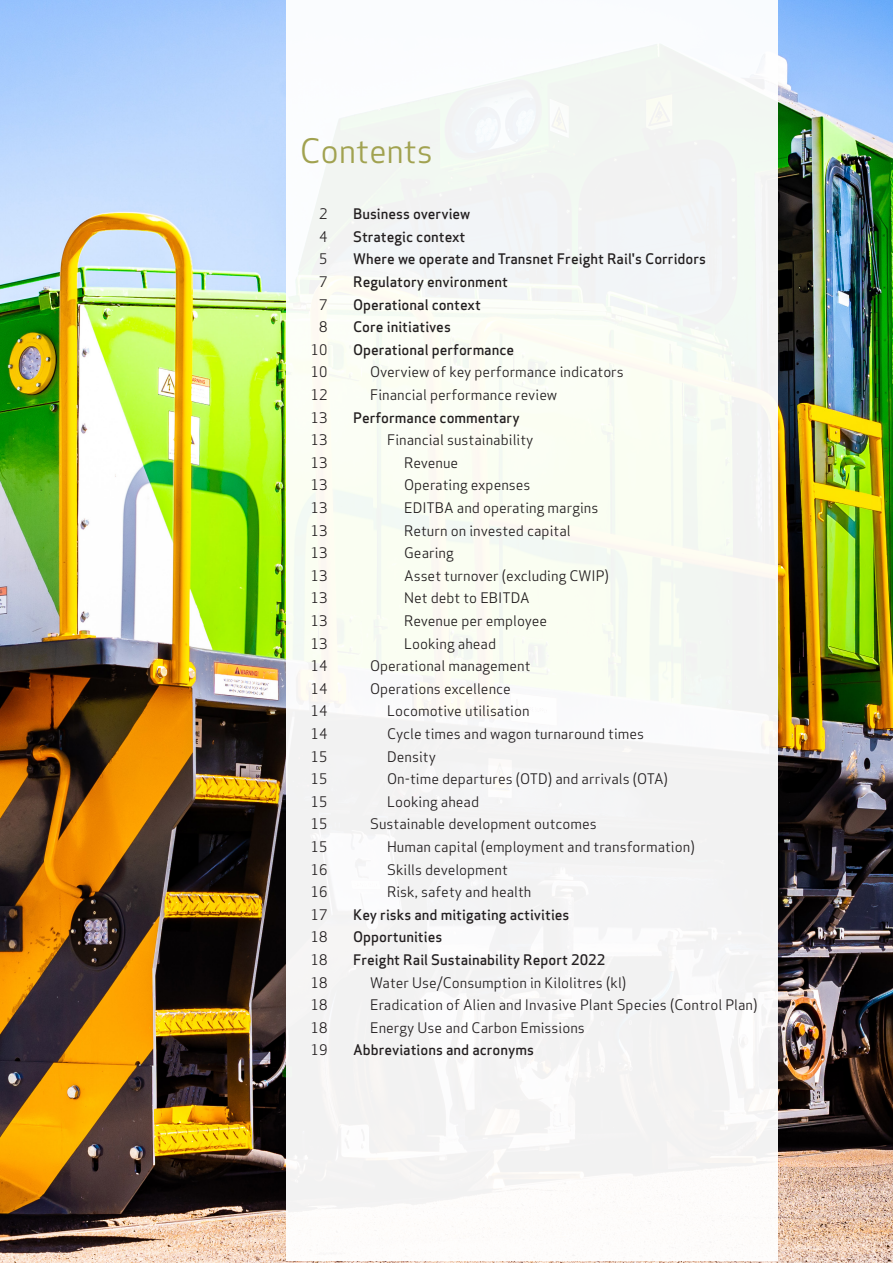
<style>
.page{position:relative;width:893px;height:1263px;background:#fff}
.page>*{position:absolute;margin:0;border:0;box-sizing:border-box;transform-origin:0 0}
.t1{font:33px "Apex Sans";letter-spacing:-.01em;color:#a1a250}
._2018___body_copy{font:14.25px "Apex Sans";color:#231f20}
._2018___body_copy-2{font:500 14.25px "Apex Sans";color:#231f20}
._2019___body_copy{font:14.25px "Apex Sans";letter-spacing:-.005em;color:#231f20}
</style>
<div class="page">
<img style="left:0;top:0;width:893px;height:1263px">
<div style="left:286px;top:0;width:491px;height:1260px;background:#f5f7f3"></div>
<p class="t1" style="left:300px;top:124px;width:135px">Contents</p>
<p class="_2019___body_copy" style="left:319px;top:202px;width:10px">2</p>
<p class="_2018___body_copy-2" style="left:353px;top:201px;width:119px">Business overview</p>
<p class="_2019___body_copy" style="left:319px;top:225px;width:10px">4</p>
<p class="_2018___body_copy-2" style="left:353px;top:224px;width:114px">Strategic context</p>
<p class="_2019___body_copy" style="left:319px;top:248px;width:10px">5</p>
<p class="_2018___body_copy-2" style="left:353px;top:247px;width:355px">Where we operate and Transnet Freight Rail's Corridors</p>
<p class="_2019___body_copy" style="left:319px;top:270px;width:10px">7</p>
<p class="_2018___body_copy-2" style="left:353px;top:269px;width:156px">Regulatory environment</p>
<p class="_2019___body_copy" style="left:319px;top:293px;width:10px">7</p>
<p class="_2018___body_copy-2" style="left:353px;top:292px;width:129px">Operational context</p>
<p class="_2019___body_copy" style="left:319px;top:315px;width:10px">8</p>
<p class="_2018___body_copy-2" style="left:353px;top:314px;width:99px">Core initiatives</p>
<p class="_2019___body_copy" style="left:311px;top:338px;width:18px">10</p>
<p class="_2018___body_copy-2" style="left:353px;top:337px;width:163px">Operational performance</p>
<p class="_2019___body_copy" style="left:311px;top:360px;width:18px">10</p>
<p class="_2018___body_copy" style="left:370px;top:360px;width:255px">Overview of key performance indicators</p>
<p class="_2019___body_copy" style="left:311px;top:383px;width:18px">12</p>
<p class="_2018___body_copy" style="left:370px;top:383px;width:189px">Financial performance review</p>
<p class="_2019___body_copy" style="left:311px;top:406px;width:18px">13</p>
<p class="_2018___body_copy-2" style="left:353px;top:405px;width:168px">Performance commentary</p>
<p class="_2019___body_copy" style="left:311px;top:428px;width:18px">13</p>
<p class="_2018___body_copy" style="left:387px;top:428px;width:148px">Financial sustainability</p>
<p class="_2019___body_copy" style="left:311px;top:451px;width:18px">13</p>
<p class="_2018___body_copy" style="left:404px;top:451px;width:56px">Revenue</p>
<p class="_2019___body_copy" style="left:311px;top:473px;width:18px">13</p>
<p class="_2018___body_copy" style="left:404px;top:473px;width:128px">Operating expenses</p>
<p class="_2019___body_copy" style="left:311px;top:496px;width:18px">13</p>
<p class="_2018___body_copy" style="left:404px;top:496px;width:196px">EDITBA and operating margins</p>
<p class="_2019___body_copy" style="left:311px;top:519px;width:18px">13</p>
<p class="_2018___body_copy" style="left:404px;top:519px;width:168px">Return on invested capital</p>
<p class="_2019___body_copy" style="left:311px;top:541px;width:18px">13</p>
<p class="_2018___body_copy" style="left:404px;top:541px;width:51px">Gearing</p>
<p class="_2019___body_copy" style="left:311px;top:564px;width:18px">13</p>
<p class="_2018___body_copy" style="left:404px;top:564px;width:206px">Asset turnover (excluding CWIP)</p>
<p class="_2019___body_copy" style="left:311px;top:586px;width:18px">13</p>
<p class="_2018___body_copy" style="left:404px;top:586px;width:127px">Net debt to EBITDA</p>
<p class="_2019___body_copy" style="left:311px;top:609px;width:18px">13</p>
<p class="_2018___body_copy" style="left:404px;top:609px;width:145px">Revenue per employee</p>
<p class="_2019___body_copy" style="left:311px;top:632px;width:18px">13</p>
<p class="_2018___body_copy" style="left:404px;top:632px;width:93px">Looking ahead</p>
<p class="_2019___body_copy" style="left:311px;top:654px;width:18px">14</p>
<p class="_2018___body_copy" style="left:370px;top:654px;width:162px">Operational management</p>
<p class="_2019___body_copy" style="left:311px;top:677px;width:18px">14</p>
<p class="_2018___body_copy" style="left:370px;top:677px;width:142px">Operations excellence</p>
<p class="_2019___body_copy" style="left:311px;top:699px;width:18px">14</p>
<p class="_2018___body_copy" style="left:387px;top:699px;width:144px">Locomotive utilisation</p>
<p class="_2019___body_copy" style="left:311px;top:722px;width:18px">14</p>
<p class="_2018___body_copy" style="left:387px;top:722px;width:259px">Cycle times and wagon turnaround times</p>
<p class="_2019___body_copy" style="left:311px;top:745px;width:18px">15</p>
<p class="_2018___body_copy" style="left:387px;top:745px;width:50px">Density</p>
<p class="_2019___body_copy" style="left:311px;top:767px;width:18px">15</p>
<p class="_2018___body_copy" style="left:387px;top:767px;width:282px">On-time departures (OTD) and arrivals (OTA)</p>
<p class="_2019___body_copy" style="left:311px;top:790px;width:18px">15</p>
<p class="_2018___body_copy" style="left:387px;top:790px;width:93px">Looking ahead</p>
<p class="_2019___body_copy" style="left:311px;top:812px;width:18px">15</p>
<p class="_2018___body_copy" style="left:370px;top:812px;width:228px">Sustainable development outcomes</p>
<p class="_2019___body_copy" style="left:311px;top:835px;width:18px">15</p>
<p class="_2018___body_copy" style="left:387px;top:835px;width:309px">Human capital (employment and transformation)</p>
<p class="_2019___body_copy" style="left:311px;top:858px;width:18px">16</p>
<p class="_2018___body_copy" style="left:387px;top:858px;width:122px">Skills development</p>
<p class="_2019___body_copy" style="left:311px;top:880px;width:18px">16</p>
<p class="_2018___body_copy" style="left:387px;top:880px;width:146px">Risk, safety and health</p>
<p class="_2019___body_copy" style="left:311px;top:903px;width:18px">17</p>
<p class="_2018___body_copy-2" style="left:353px;top:902px;width:218px">Key risks and mitigating activities</p>
<p class="_2019___body_copy" style="left:311px;top:925px;width:18px">18</p>
<p class="_2018___body_copy-2" style="left:353px;top:924px;width:91px">Opportunities</p>
<p class="_2019___body_copy" style="left:311px;top:948px;width:18px">18</p>
<p class="_2018___body_copy-2" style="left:353px;top:947px;width:254px">Freight Rail Sustainability Report 2022</p>
<p class="_2019___body_copy" style="left:311px;top:971px;width:18px">18</p>
<p class="_2018___body_copy" style="left:370px;top:971px;width:258px">Water Use/Consumption in Kilolitres (kl)</p>
<p class="_2019___body_copy" style="left:311px;top:993px;width:18px">18</p>
<p class="_2018___body_copy" style="left:370px;top:993px;width:389px">Eradication of Alien and Invasive Plant Species (Control Plan)</p>
<p class="_2019___body_copy" style="left:311px;top:1016px;width:18px">18</p>
<p class="_2018___body_copy" style="left:370px;top:1016px;width:216px">Energy Use and Carbon Emissions</p>
<p class="_2019___body_copy" style="left:311px;top:1038px;width:18px">19</p>
<p class="_2018___body_copy-2" style="left:353px;top:1037px;width:183px">Abbreviations and acronyms</p>
</div>
